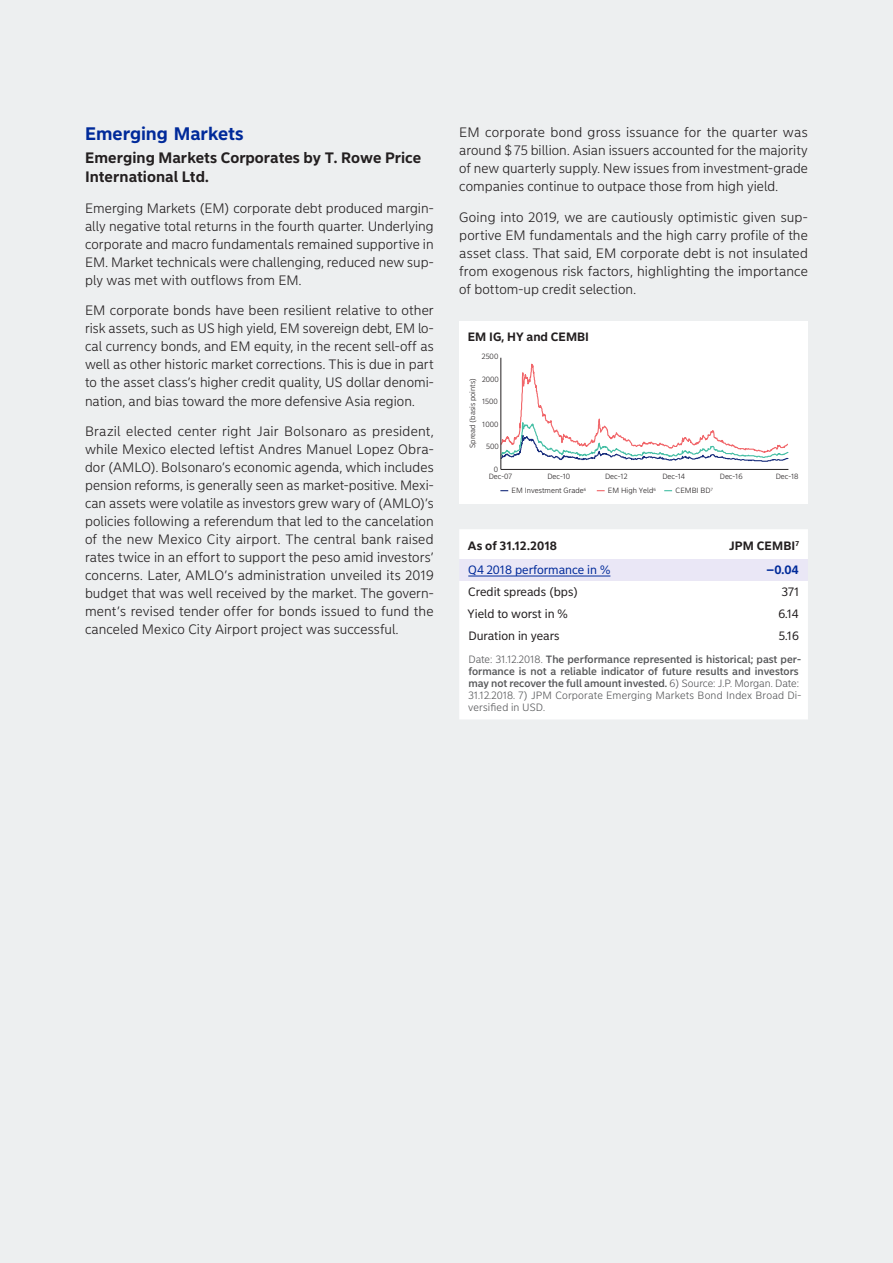
<style>
.page{position:relative;width:893px;height:1263px;background:#edeff0}
.page>*{position:absolute;margin:0;border:0;box-sizing:border-box;transform-origin:0 0}
.Fließtext{font:700 18px "Nordea Sans Small";letter-spacing:-.005em;color:#002a9a}
.Fließtext-2{font:700 15px/18.8px "Nordea Sans Small";color:#231f20}
.Fließtext-3{font:300 13.5px/18px "Nordea Sans Small";letter-spacing:.005em;color:#231f20;text-align:justify}
.AF_Spalte_links{font:12px "Nordea Sans Small";color:#231f20}
.Table_Header_left{font:700 12px "Nordea Sans Small";letter-spacing:.01em;color:#231f20}
.AF_Spalte_links-2{font:12px "Nordea Sans Small";color:#002a9a}
._2nd_level_Subheadli{font:700 12px "Nordea Sans Small";color:#231f20}
.AF_Spalte_rechts{font:12px "Nordea Sans Small";color:#231f20}
.AF_Spalte_rechts-2{font:700 12px "Nordea Sans Small";color:#002a9a}
.AF_Spalte_links-3{font:500 10.5px/12px "Nordea Sans Small";color:#57585a}
.t1{font:300 7.5px "Nordea Sans Small";color:#231f20}
.s1{font-weight:300}
</style>
<div class="page">
<div style="left:459px;top:321px;width:349px;height:183px;background:#fff"></div>
<svg style="left:500px;top:357px;width:289px;height:108px"></svg>
<hr style="left:501px;top:469px;width:287px;height:1px;background:#231f20">
<hr style="left:500px;top:358px;width:1px;height:111px;background:#231f20">
<div style="left:459px;top:529px;width:349px;height:190px;background:#fff"></div>
<svg style="left:459px;top:559px;width:349px;height:22px"></svg>
<hr style="left:468px;top:576px;width:142px;height:1px;background:#002a9a">
<p class="Fließtext" style="left:85px;top:123px;width:160px">Emerging Markets</p>
<p class="Fließtext-2" style="left:85px;top:149px;width:338px">Emerging Markets Corporates by T. Rowe Price<br>International Ltd.</p>
<p class="Fließtext-3" style="left:85px;top:199px;width:350px">Emerging Markets (EM) corporate debt produced margin&shy;ally negative total returns in the fourth quarter. Underlying corporate and macro fundamentals remained supportive in EM. Market technicals were challenging, reduced new sup&shy;ply was met with outflows from EM.</p>
<p class="Fließtext-3" style="left:85px;top:302px;width:350px">EM corporate bonds have been resilient relative to other risk assets, such as US high yield, EM sovereign debt, EM lo&shy;cal currency bonds, and EM equity, in the recent sell-off as well as other historic market corrections. This is due in part to the asset class’s higher credit quality, US dollar denomi&shy;nation, and bias toward the more defensive Asia region.</p>
<p class="Fließtext-3" style="left:85px;top:423px;width:350px">Brazil elected center right Jair Bolsonaro as president, while Mexico elected leftist Andres Manuel Lopez Obra&shy;dor (AMLO). Bolsonaro’s economic agenda, which includes pension reforms, is generally seen as market-positive. Mexi&shy;can assets were volatile as investors grew wary of (AMLO)’s policies following a referendum that led to the cancelation of the new Mexico City airport. The central bank raised rates twice in an effort to support the peso amid investors’ concerns. Later, AMLO’s administration unveiled its 2019 budget that was well received by the market. The govern&shy;ment’s revised tender offer for bonds issued to fund the canceled Mexico City Airport project was successful.</p>
<p class="Fließtext-3" style="left:459px;top:123px;width:350px">EM corporate bond gross issuance for the quarter was around $75 billion. Asian issuers accounted for the majority of new quarterly supply. New issues from investment-grade companies continue to outpace those from high yield.</p>
<p class="Fließtext-3" style="left:459px;top:208px;width:350px">Going into 2019, we are cautiously optimistic given sup&shy;portive EM fundamentals and the high carry profile of the asset class. That said, EM corporate debt is not insulated from exogenous risk factors, highlighting the importance of bottom-up credit selection.</p>
<p class="_2nd_level_Subheadli" style="left:468px;top:329px;width:123px">EM IG, HY and CEMBI</p>
<p class="t1" style="left:482px;top:352px;width:18px">2500</p>
<p class="t1" style="left:482px;top:375px;width:18px">2000</p>
<p class="t1" style="left:468px;top:448px;width:72px;rotate:-90deg">Spread (basis points)</p>
<p class="t1" style="left:482px;top:397px;width:17px">1500</p>
<p class="t1" style="left:482px;top:420px;width:18px">1000</p>
<p class="t1" style="left:486px;top:442px;width:14px">500</p>
<p class="t1" style="left:494px;top:465px;width:6px">0</p>
<p class="t1" style="left:489px;top:471px;width:25px">Dec-07</p>
<p class="t1" style="left:547px;top:471px;width:24px">Dec-10</p>
<p class="t1" style="left:605px;top:471px;width:24px">Dec-12</p>
<p class="t1" style="left:662px;top:471px;width:24px">Dec-14</p>
<p class="t1" style="left:720px;top:471px;width:24px">Dec-16</p>
<p class="t1" style="left:776px;top:471px;width:24px">Dec-18</p>
<p class="t1" style="left:511px;top:486px;width:76px">EM Investment Grade<sup>6</sup></p>
<p class="t1" style="left:608px;top:486px;width:50px">EM High Yeld<sup>6</sup></p>
<p class="t1" style="left:676px;top:486px;width:39px">CEMBI BD<sup>7</sup></p>
<p class="Table_Header_left" style="left:468px;top:538px;width:91px">As of 31.12.2018</p>
<p class="Table_Header_left" style="left:729px;top:538px;width:72px">JPM CEMBI<sup>7</sup></p>
<p class="AF_Spalte_links-2" style="left:468px;top:563px;width:144px">Q4 2018 performance in %</p>
<p class="AF_Spalte_rechts-2" style="left:767px;top:563px;width:34px">–0.04</p>
<p class="AF_Spalte_links" style="left:468px;top:585px;width:111px">Credit spreads (bps)</p>
<p class="AF_Spalte_rechts" style="left:782px;top:585px;width:19px">371</p>
<p class="AF_Spalte_links" style="left:468px;top:607px;width:102px">Yield to worst in %</p>
<p class="AF_Spalte_rechts" style="left:778px;top:607px;width:22px">6.14</p>
<p class="AF_Spalte_links" style="left:468px;top:629px;width:93px">Duration in years</p>
<p class="AF_Spalte_rechts" style="left:779px;top:629px;width:22px">5.16</p>
<p class="AF_Spalte_links-3" style="left:468px;top:653px;width:335px"><span class="s1">Date: 31.12.2018.</span> The performance represented is historical; past per&shy;formance is not a reliable indicator of future results and investors may not recover the full amount invested. <span class="s1">6) Source: J.P. Morgan. Date:<br>31.12.2018. 7) JPM Corporate Emerging Markets Bond Index Broad Di&shy;versified in USD.</span></p>
</div>
